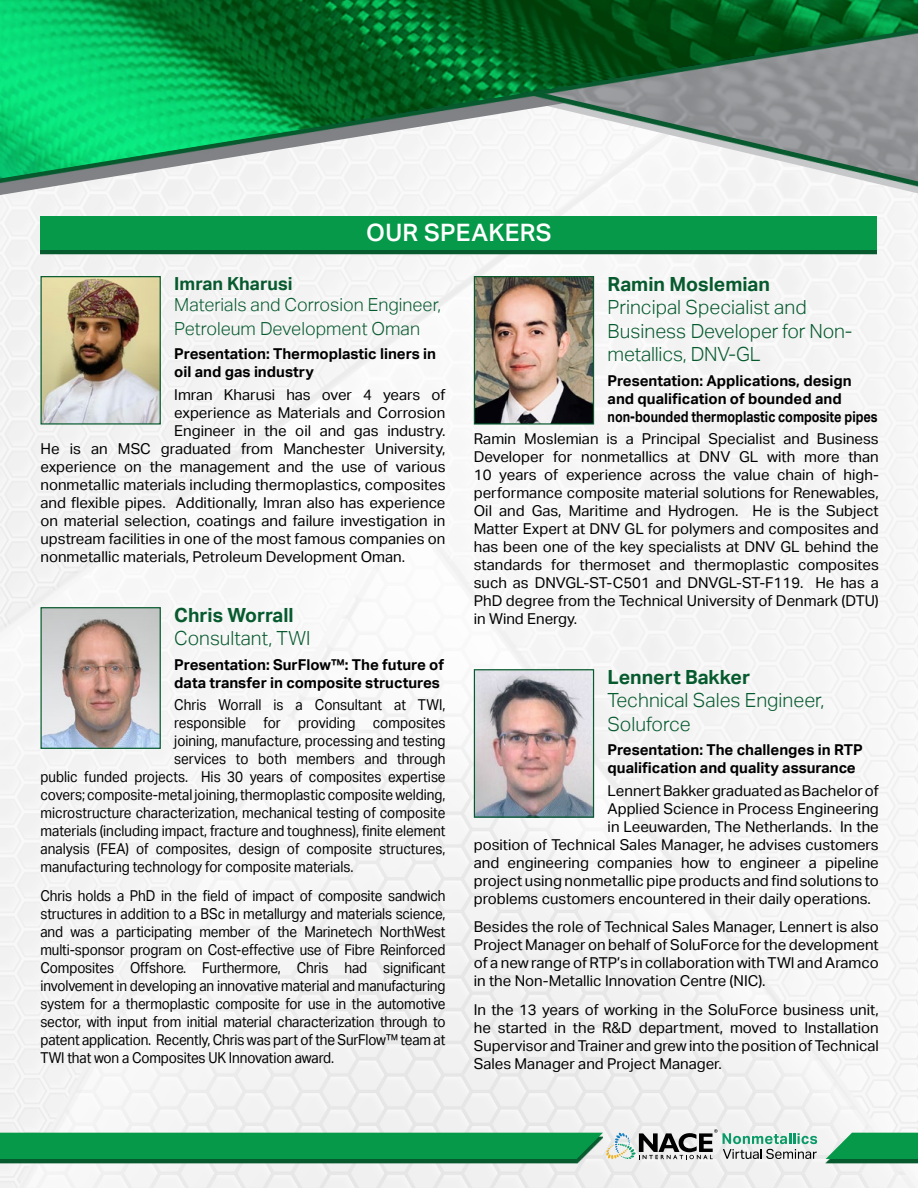
<style>
.page{position:relative;width:918px;height:1188px;background:#fff}
.page>*{position:absolute;margin:0;border:0;box-sizing:border-box;transform-origin:0 0}
.t1{font:500 24px "Aktiv Grotesk";letter-spacing:.01em;color:#fff}
.t2{font:300 19.5px/23.4px "Aktiv Grotesk";color:#065a2e}
.t3{font:700 19.5px "Aktiv Grotesk";color:#065a2e}
.t4{font:300 18px/23.4px "Aktiv Grotesk";color:#065a2e}
.t5{font:700 18px "Aktiv Grotesk";color:#065a2e}
.t6{font:15px/18px "Aktiv Grotesk";color:#000;text-align:justify}
.t7{font:15px/18px "Aktiv Grotesk";color:#000;text-align:justify;scale:.9 1}
.t8{font:700 15px/18px "Aktiv Grotesk";color:#000}
</style>
<div class="page">
<div style="left:0;top:215px;width:918px;height:973px;background:#f5f5f5"></div>
<div style="left:224px;top:300px;width:694px;height:8px;background:#f4f4f4"></div>
<div style="left:224px;top:204px;width:262px;height:92px;background:#f5f5f5"></div>
<div style="left:486px;top:204px;width:432px;height:92px;background:#f5f5f5"></div>
<div style="left:0;top:1136px;width:603px;height:28px;background:#065a2e"></div>
<div style="left:825px;top:1136px;width:93px;height:28px;background:#065a2e"></div>
<svg style="left:826px;top:1133px;width:92px;height:26px;background:#26a560"></svg>
<svg style="left:0;top:1129px;width:817px;height:30px"></svg>
<div style="left:0;top:0;width:918px;height:204px;background:#f4f4f4"></div>
<img style="left:0;top:0;width:918px;height:195px">
<div style="left:40px;top:220px;width:838px;height:35px;background:#065a2e"></div>
<div style="left:40px;top:216px;width:838px;height:34px;background:#069949"></div>
<img style="left:42px;top:278px;width:117px;height:145px">
<div style="left:40px;top:276px;width:121px;height:149px;border:1px solid #065a2e"></div>
<img style="left:476px;top:278px;width:116px;height:145px">
<div style="left:474px;top:276px;width:120px;height:149px;border:1px solid #065a2e"></div>
<img style="left:476px;top:671px;width:116px;height:145px">
<div style="left:474px;top:669px;width:120px;height:149px;border:1px solid #065a2e"></div>
<img style="left:42px;top:609px;width:117px;height:138px">
<div style="left:40px;top:607px;width:121px;height:142px;border:1px solid #065a2e"></div>
<h1 class="t1" style="left:366px;top:219px;width:187px">OUR SPEAKERS</h1>
<p class="t5" style="left:174px;top:273px;width:120px">Imran Kharusi</p>
<p class="t4" style="left:174px;top:293px;width:268px">Materials and Corrosion Engineer,<br>Petroleum Development Oman</p>
<p class="t8" style="left:174px;top:345px;width:263px">Presentation: Thermoplastic liners in oil and gas industry</p>
<p class="t6" style="left:174px;top:386px;width:273px">Imran Kharusi has over 4 years of</p>
<p class="t6" style="left:174px;top:404px;width:273px">experience as Materials and Corrosion</p>
<p class="t6" style="left:174px;top:422px;width:273px">Engineer in the oil and gas industry.</p>
<p class="t6" style="left:40px;top:440px;width:407px">He is an MSC graduated from Manchester University,</p>
<p class="t6" style="left:40px;top:458px;width:407px">experience on the management and the use of various</p>
<p class="t6" style="left:40px;top:476px;width:406px">nonmetallic materials including thermoplastics, composites</p>
<p class="t6" style="left:40px;top:494px;width:406px">and flexible pipes. Additionally, Imran also has experience</p>
<p class="t6" style="left:40px;top:512px;width:406px">on material selection, coatings and failure investigation in</p>
<p class="t6" style="left:40px;top:530px;width:406px">upstream facilities in one of the most famous companies on</p>
<p class="t6" style="left:40px;top:548px;width:366px">nonmetallic materials, Petroleum Development Oman.</p>
<h2 class="t3" style="left:174px;top:604px;width:121px">Chris Worrall</h2>
<h2 class="t2" style="left:174px;top:627px;width:138px">Consultant, TWI</h2>
<p class="t8" style="left:174px;top:656px;width:271px">Presentation: SurFlow™: The future of data transfer in composite structures</p>
<p class="t7" style="left:174px;top:696px;width:303px">Chris Worrall is a Consultant at TWI,</p>
<p class="t7" style="left:174px;top:714px;width:303px">responsible for providing composites</p>
<p class="t7" style="left:174px;top:732px;width:303px">joining, manufacture, processing and testing</p>
<p class="t7" style="left:174px;top:750px;width:303px">services to both members and through</p>
<p class="t7" style="left:41px;top:768px;width:452px">public funded projects. His 30 years of composites expertise</p>
<p class="t7" style="left:41px;top:786px;width:452px">covers; composite-metal joining, thermoplastic composite welding,</p>
<p class="t7" style="left:41px;top:804px;width:451px">microstructure characterization, mechanical testing of composite</p>
<p class="t7" style="left:41px;top:822px;width:452px">materials (including impact, fracture and toughness), finite element</p>
<p class="t7" style="left:41px;top:840px;width:452px">analysis (FEA) of composites, design of composite structures,</p>
<p class="t7" style="left:41px;top:858px;width:349px">manufacturing technology for composite materials.</p>
<p class="t7" style="left:41px;top:887px;width:452px">Chris holds a PhD in the field of impact of composite sandwich structures in addition to a BSc in metallurgy and materials science, and was a participating member of the Marinetech NorthWest multi-sponsor program on Cost-effective use of Fibre Reinforced Composites Offshore. Furthermore, Chris had significant involvement in developing an innovative material and manufacturing system for a thermoplastic composite for use in the automotive sector, with input from initial material characterization through to patent application. Recently, Chris was part of the SurFlow™ team at TWI that won a Composites UK Innovation award.</p>
<h2 class="t3" style="left:608px;top:273px;width:164px">Ramin Moslemian</h2>
<h2 class="t2" style="left:608px;top:296px;width:246px">Principal Specialist and<br>Business Developer for Non&shy;metallics, DNV-GL</h2>
<p class="t8" style="left:608px;top:372px;width:271px">Presentation: Applications, design and qualification of bounded and non-bounded thermoplastic composite pipes</p>
<p class="t6" style="left:474px;top:430px;width:407px">Ramin Moslemian is a Principal Specialist and Business Developer for nonmetallics at DNV GL with more than 10 years of experience across the value chain of high&shy;performance composite material solutions for Renewables, Oil and Gas, Maritime and Hydrogen. He is the Subject Matter Expert at DNV GL for polymers and composites and has been one of the key specialists at DNV GL behind the standards for thermoset and thermoplastic composites such as DNVGL-ST-C501 and DNVGL-ST-F119. He has a PhD degree from the Technical University of Denmark (DTU) in Wind Energy.</p>
<h2 class="t3" style="left:608px;top:666px;width:144px">Lennert Bakker</h2>
<h2 class="t2" style="left:608px;top:689px;width:218px">Technical Sales Engineer,<br>Soluforce</h2>
<p class="t8" style="left:608px;top:741px;width:256px">Presentation: The challenges in RTP qualification and quality assurance</p>
<p class="t6" style="left:608px;top:782px;width:273px">Lennert Bakker graduated as Bachelor of</p>
<p class="t6" style="left:608px;top:800px;width:273px">Applied Science in Process Engineering</p>
<p class="t6" style="left:608px;top:818px;width:273px">in Leeuwarden, The Netherlands. In the</p>
<p class="t6" style="left:474px;top:836px;width:406px">position of Technical Sales Manager, he advises customers</p>
<p class="t6" style="left:474px;top:854px;width:407px">and engineering companies how to engineer a pipeline</p>
<p class="t6" style="left:474px;top:872px;width:407px">project using nonmetallic pipe products and find solutions to</p>
<p class="t6" style="left:474px;top:890px;width:399px">problems customers encountered in their daily operations.</p>
<p class="t6" style="left:474px;top:918px;width:406px">Besides the role of Technical Sales Manager, Lennert is also Project Manager on behalf of SoluForce for the development of a new range of RTP’s in collaboration with TWI and Aramco in the Non-Metallic Innovation Centre (NIC).</p>
<p class="t6" style="left:474px;top:1001px;width:407px">In the 13 years of working in the SoluForce business unit, he started in the R&amp;D department, moved to Installation Supervisor and Trainer and grew into the position of Technical Sales Manager and Project Manager.</p>
</div>
